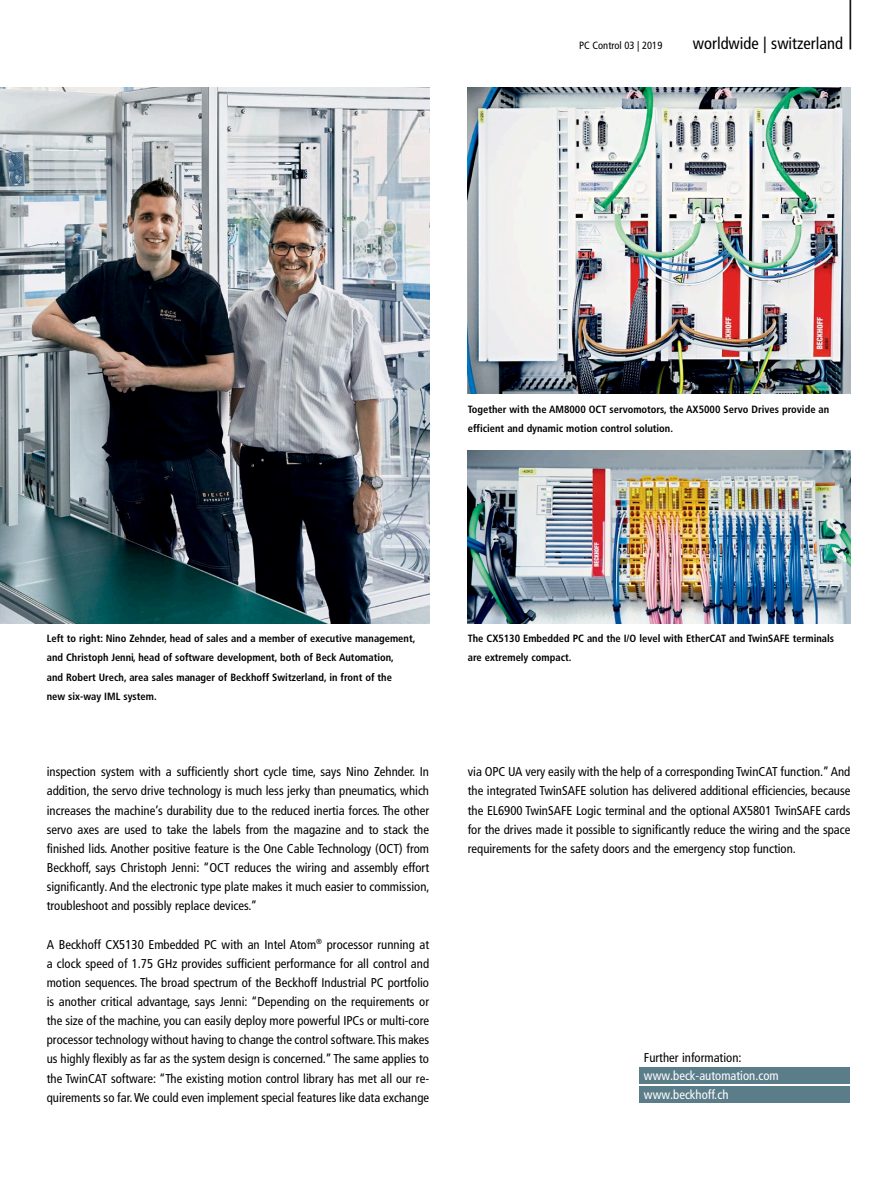
<style>
.page{position:relative;width:893px;height:1191px;background:#fff}
.page>*{position:absolute;margin:0;border:0;box-sizing:border-box;transform-origin:0 0}
.t1{font:300 condensed 61.8px "Frutiger LT Pro";color:#000;scale:.49 1}
.t2{font:condensed 16.5px "Frutiger LT Pro";color:#000}
.t3{font:condensed 12.75px/19.2px "Frutiger LT Pro";color:#000;text-align:justify}
.t4{font:condensed 12.75px/18.8px "Frutiger LT Pro";color:#fff}
.t5{font:700 condensed 10.5px/19.2px "Frutiger LT Pro";color:#000}
.t6{font:condensed 10.5px "Frutiger LT Pro";color:#000}
</style>
<div class="page">
<div style="left:640px;top:1067px;width:210px;height:16px;background:#5b7d8a"></div>
<div style="left:640px;top:1086px;width:210px;height:16px;background:#5b7d8a"></div>
<img style="left:0;top:87px;width:429px;height:536px">
<img style="left:468px;top:451px;width:382px;height:172px">
<img style="left:468px;top:87px;width:382px;height:306px">
<h1 class="t1" style="left:847px;top:-23px;width:15px">|</h1>
<p class="t6" style="left:579px;top:39px;width:85px">PC Control 03 | 2019</p>
<p class="t2" style="left:693px;top:34px;width:152px">worldwide | switzerland</p>
<p class="t5" style="left:468px;top:399px;width:363px">Together with the AM8000 OCT servomotors, the AX5000 Servo Drives provide an efficient and dynamic motion control solution.</p>
<p class="t5" style="left:47px;top:629px;width:370px">Left to right: Nino Zehnder, head of sales and a member of executive management, and Christoph Jenni, head of software development, both of Beck Automation,<br>and Robert Urech, area sales manager of Beckhoff Switzerland, in front of the<br>new six-way IML system.</p>
<p class="t3" style="left:47px;top:762px;width:384px">inspection system with a sufficiently short cycle time, says Nino Zehnder. In addition, the servo drive technology is much less jerky than pneumatics, which increases the machine’s durability due to the reduced inertia forces. The other servo axes are used to take the labels from the magazine and to stack the finished lids. Another positive feature is the One Cable Technology (OCT) from Beckhoff, says Christoph Jenni: “OCT reduces the wiring and assembly effort significantly. And the electronic type plate makes it much easier to commission, troubleshoot and possibly replace devices.”</p>
<p class="t3" style="left:47px;top:934px;width:384px">A Beckhoff CX5130 Embedded PC with an Intel Atom<sup>®</sup> processor running at a clock speed of 1.75 GHz provides sufficient performance for all control and motion sequences. The broad spectrum of the Beckhoff Industrial PC portfolio is another critical advantage, says Jenni: “Depending on the requirements or the size of the machine, you can easily deploy more powerful IPCs or multi-core processor technology without having to change the control software. This makes us highly flexibly as far as the system design is concerned.” The same applies to the TwinCAT software: “The existing motion control library has met all our re&shy;quirements so far. We could even implement special features like data exchange</p>
<p class="t5" style="left:468px;top:629px;width:368px">The CX5130 Embedded PC and the I/O level with EtherCAT and TwinSAFE terminals are extremely compact.</p>
<p class="t3" style="left:468px;top:762px;width:384px">via OPC UA very easily with the help of a corresponding TwinCAT function.” And the integrated TwinSAFE solution has delivered additional efficiencies, because the EL6900 TwinSAFE Logic terminal and the optional AX5801 TwinSAFE cards for the drives made it possible to significantly reduce the wiring and the space requirements for the safety doors and the emergency stop function.</p>
<p class="t3" style="left:644px;top:1047px;width:99px">Further information:</p>
<p class="t4" style="left:644px;top:1066px;width:136px">www.beck-automation.com www.beckhoff.ch</p>
</div>
